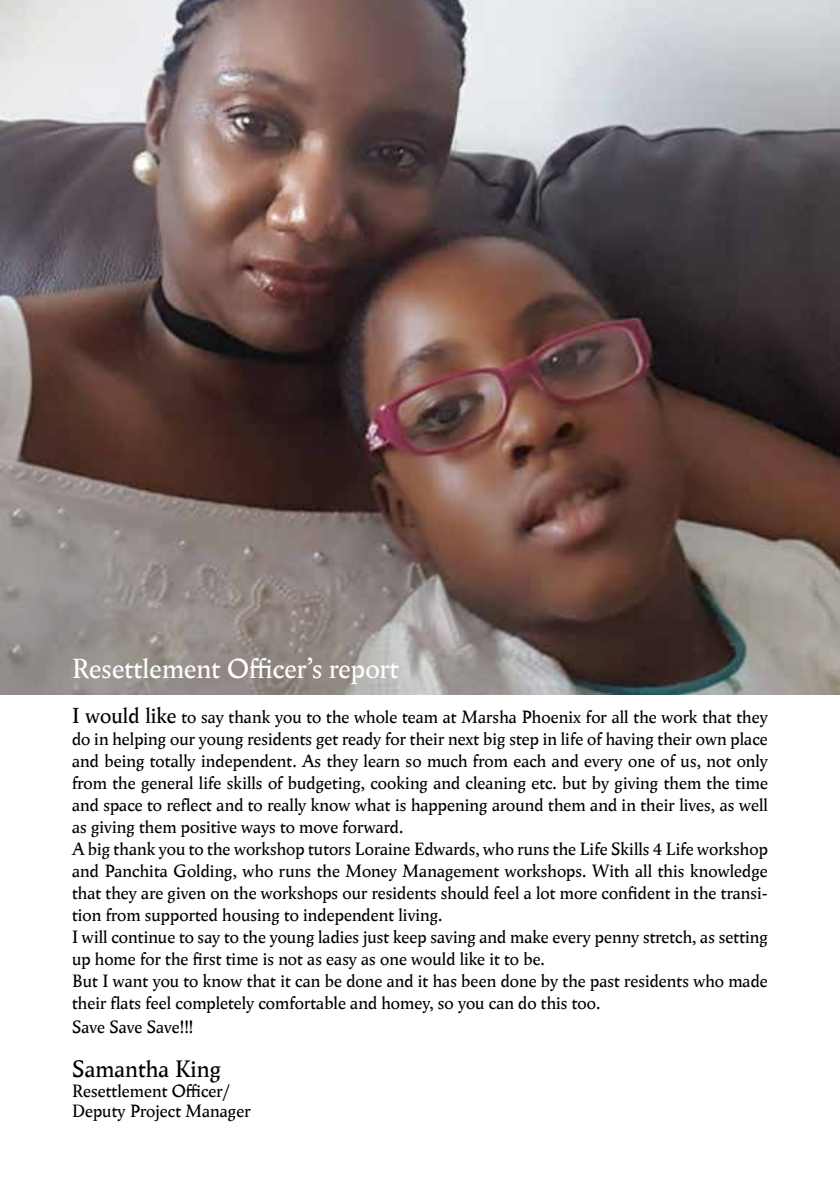
<style>
.page{position:relative;width:840px;height:1191px;background:#fff}
.page>*{position:absolute;margin:0;border:0;box-sizing:border-box;transform-origin:0 0}
.t1{font:28px "Wolpe Pegasus";color:#fff}
.t2{font:24px "Wolpe Pegasus";color:#000}
.t3{font:18px/22px "Wolpe Pegasus";color:#000}
.s1{font-size:22px}
</style>
<div class="page">
<img style="left:0;top:0;width:839px;height:694px">
<h1 class="t1" style="left:72px;top:650px;width:328px">Resettlement Officer’s report</h1>
<p class="t3" style="left:72px;top:705px;width:697px"><span class="s1">I would like</span> to say thank you to the whole team at Marsha Phoenix for all the work that they do in helping our young residents get ready for their next big step in life of having their own place and being totally independent. As they learn so much from each and every one of us, not only from the general life skills of budgeting, cooking and cleaning etc. but by giving them the time and space to reflect and to really know what is happening around them and in their lives, as well as giving them positive ways to move forward.<br>A big thank you to the workshop tutors Loraine Edwards, who runs the Life Skills 4 Life workshop and Panchita Golding, who runs the Money Management workshops. With all this knowledge that they are given on the workshops our residents should feel a lot more confident in the transi&shy;tion from supported housing to independent living.<br>I will continue to say to the young ladies just keep saving and make every penny stretch, as setting up home for the first time is not as easy as one would like it to be.<br>But I want you to know that it can be done and it has been done by the past residents who made their flats feel completely comfortable and homey, so you can do this too.</p>
<p class="t3" style="left:72px;top:1015px;width:123px">Save Save Save!!!</p>
<h2 class="t2" style="left:72px;top:1052px;width:150px">Samantha King</h2>
<p class="t3" style="left:72px;top:1080px;width:180px;line-height:20px">Resettlement Officer/<br>Deputy Project Manager</p>
</div>
